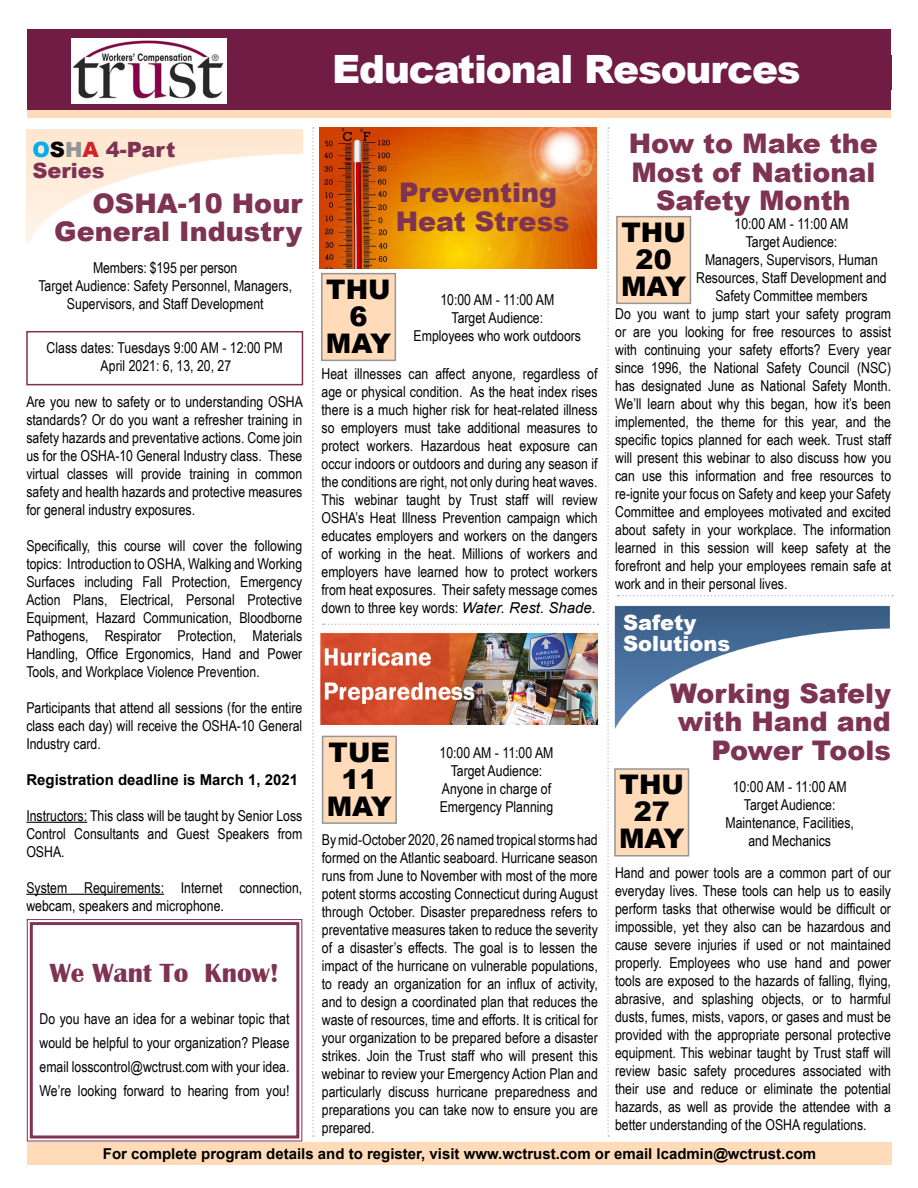
<style>
.page{position:relative;width:918px;height:1188px;background:#fff}
.page>*{position:absolute;margin:0;border:0;box-sizing:border-box;transform-origin:0 0}
.t1{font:900 39px "Arial";letter-spacing:-.03em;color:#fff}
.t2{font:900 27px/28.5px "Arial";color:#7e3353;text-align:right}
.t3{font:900 27px/27px "Arial";color:#000;text-align:center}
.t4{font:700 27px "Britannic";color:#7e3353}
.t5{font:900 21px/21px "Arial";color:#7e3353}
.t6{font:900 21px/21px "Arial";color:#fff}
.t7{font:15px/18px "Arial Narrow";color:#000;text-align:justify}
.t8{font:700 15px "Arial";color:#000}
.s1{font-style:inherit}
.s2{color:#00aeef}
.s3{color:#000}
.s4{color:#939598}
.s5{color:#d2232a}
.s6{font-family:"Arial";font-style:italic}
</style>
<div class="page">
<div style="left:28px;top:1142px;width:864px;height:23px;background:#ffdbba"></div>
<div style="left:27px;top:29px;width:864px;height:85px;background:#701c45"></div>
<div style="left:237px;top:55px;width:655px;height:35px;background:#701c45"></div>
<div style="left:27px;top:111px;width:864px;height:7px;background:#ffdbba"></div>
<svg style="left:312px;top:127px;width:2px;height:1010px"></svg>
<svg style="left:608px;top:127px;width:1px;height:1010px"></svg>
<img style="left:71px;top:38px;width:155px;height:65px">
<img style="left:320px;top:127px;width:277px;height:141px">
<svg style="left:323px;top:624px;width:275px;height:1px"></svg>
<svg style="left:617px;top:595px;width:276px;height:1px"></svg>
<img style="left:614px;top:606px;width:276px;height:123px">
<hr style="left:26px;top:822px;width:61px;height:1px;background:#000">
<hr style="left:26px;top:894px;width:138px;height:1px;background:#000">
<svg style="left:26px;top:919px;width:277px;height:223px"></svg>
<div style="left:30px;top:922px;width:269px;height:216px;border:3px solid #7e3353"></div>
<div style="left:322px;top:736px;width:75px;height:88px;background:#ffdbba;border:2px solid #939598"></div>
<img style="left:321px;top:633px;width:277px;height:92px">
<div style="left:321px;top:273px;width:75px;height:88px;background:#ffdbba;border:2px solid #939598"></div>
<div style="left:616px;top:216px;width:75px;height:88px;background:#ffdbba;border:2px solid #939598"></div>
<div style="left:614px;top:768px;width:75px;height:88px;background:#ffdbba;border:2px solid #939598"></div>
<div style="left:26px;top:331px;width:277px;height:54px;border:2px solid #7d3252"></div>
<h1 class="t1" style="left:332px;top:41px;width:470px">Educational <span class="s1">R</span>esources</h1>
<h3 class="t5" style="left:32px;top:138px;width:144px"><span class="s2">O</span><span class="s3">S</span><span class="s4">H</span><span class="s5">A</span> 4-Part<br>Series</h3>
<h2 class="t2" style="left:54px;top:188px;width:250px">OSHA-10 Hour<br>General Industry</h2>
<p class="t7" style="left:38px;top:258px;width:255px;text-align:center">Members: $195 per person<br>Target Audience: Safety Personnel, Managers,<br>Supervisors, and Staff Development</p>
<p class="t7" style="left:47px;top:338px;width:237px;text-align:center">Class dates: Tuesdays 9:00 AM - 12:00 PM<br>April 2021: 6, 13, 20, 27</p>
<p class="t7" style="left:26px;top:392px;width:278px">Are you new to safety or to understanding OSHA standards? Or do you want a refresher training in safety hazards and preventative actions. Come join us for the OSHA-10 General Industry class. These virtual classes will provide training in common safety and health hazards and protective measures for general industry exposures.</p>
<p class="t7" style="left:26px;top:536px;width:278px">Specifically, this course will cover the following topics: Introduction to OSHA, Walking and Working Surfaces including Fall Protection, Emergency Action Plans, Electrical, Personal Protective Equipment, Hazard Communication, Bloodborne Pathogens, Respirator Protection, Materials Handling, Office Ergonomics, Hand and Power Tools, and Workplace Violence Prevention.</p>
<p class="t7" style="left:26px;top:698px;width:278px">Participants that attend all sessions (for the entire class each day) will receive the OSHA-10 General Industry card.</p>
<p class="t8" style="left:26px;top:769px;width:273px">Registration deadline is March 1, 2021</p>
<p class="t7" style="left:26px;top:806px;width:277px">Instructors: This class will be taught by Senior Loss Control Consultants and Guest Speakers from OSHA.</p>
<p class="t7" style="left:26px;top:878px;width:277px">System Requirements: Internet connection, webcam, speakers and microphone.</p>
<h2 class="t4" style="left:50px;top:958px;width:231px">We Want To Know!</h2>
<p class="t7" style="left:40px;top:1007px;width:252px;line-height:24px">Do you have an idea for a webinar topic that would be helpful to your organization? Please email losscontrol@wctrust.com with your idea.<br>We’re looking forward to hearing from you!</p>
<h2 class="t2" style="left:396px;top:177px;width:175px;text-align:left">Preventing<br>Heat Stress</h2>
<h2 class="t3" style="left:326px;top:275px;width:67px">THU<br>6<br>MAY</h2>
<p class="t7" style="left:414px;top:290px;width:169px;text-align:center">10:00 AM - 11:00 AM<br>Target Audience:<br>Employees who work outdoors</p>
<p class="t7" style="left:322px;top:364px;width:278px">Heat illnesses can affect anyone, regardless of age or physical condition. As the heat index rises there is a much higher risk for heat-related illness so employers must take additional measures to protect workers. Hazardous heat exposure can occur indoors or outdoors and during any season if the conditions are right, not only during heat waves.<br>This webinar taught by Trust staff will review OSHA’s Heat Illness Prevention campaign which educates employers and workers on the dangers of working in the heat. Millions of workers and employers have learned how to protect workers from heat exposures. Their safety message comes down to three key words: <span class="s6">Water. Rest. Shade.</span></p>
<h2 class="t3" style="left:327px;top:738px;width:67px">TUE<br>11<br>MAY</h2>
<p class="t7" style="left:322px;top:830px;width:278px">By mid-October 2020, 26 named tropical storms had formed on the Atlantic seaboard. Hurricane season runs from June to November with most of the more potent storms accosting Connecticut during August through October. Disaster preparedness refers to preventative measures taken to reduce the severity of a disaster’s effects. The goal is to lessen the impact of the hurricane on vulnerable populations, to ready an organization for an influx of activity, and to design a coordinated plan that reduces the waste of resources, time and efforts. It is critical for your organization to be prepared before a disaster strikes. Join the Trust staff who will present this webinar to review your Emergency Action Plan and particularly discuss hurricane preparedness and preparations you can take now to ensure you are prepared.</p>
<p class="t7" style="left:440px;top:743px;width:115px;text-align:center">10:00 AM - 11:00 AM<br>Target Audience:<br>Anyone in charge of<br>Emergency Planning</p>
<h2 class="t2" style="left:629px;top:128px;width:251px;text-align:center">How to Make the<br>Most of National<br>Safety Month</h2>
<h2 class="t3" style="left:621px;top:218px;width:67px">THU<br>20<br>MAY</h2>
<p class="t7" style="left:696px;top:214px;width:192px;text-align:center">10:00 AM - 11:00 AM<br>Target Audience:<br>Managers, Supervisors, Human<br>Resources, Staff Development and<br>Safety Committee members</p>
<p class="t7" style="left:615px;top:304px;width:278px">Do you want to jump start your safety program or are you looking for free resources to assist with continuing your safety efforts? Every year since 1996, the National Safety Council (NSC) has designated June as National Safety Month.<br>We’ll learn about why this began, how it’s been implemented, the theme for this year, and the specific topics planned for each week. Trust staff will present this webinar to also discuss how you can use this information and free resources to re-ignite your focus on Safety and keep your Safety Committee and employees motivated and excited about safety in your workplace. The information learned in this session will keep safety at the forefront and help your employees remain safe at work and in their personal lives.</p>
<h3 class="t6" style="left:623px;top:611px;width:109px">Safety<br>Solutions</h3>
<h2 class="t2" style="left:670px;top:678px;width:222px">Working Safely with Hand and<br>Power Tools</h2>
<h2 class="t3" style="left:619px;top:770px;width:67px">THU<br>27<br>MAY</h2>
<p class="t7" style="left:725px;top:777px;width:130px;text-align:center">10:00 AM - 11:00 AM<br>Target Audience:<br>Maintenance, Facilities, and Mechanics</p>
<p class="t7" style="left:615px;top:863px;width:278px">Hand and power tools are a common part of our everyday lives. These tools can help us to easily perform tasks that otherwise would be difficult or impossible, yet they also can be hazardous and cause severe injuries if used or not maintained properly. Employees who use hand and power tools are exposed to the hazards of falling, flying, abrasive, and splashing objects, or to harmful dusts, fumes, mists, vapors, or gases and must be provided with the appropriate personal protective equipment. This webinar taught by Trust staff will review basic safety procedures associated with their use and reduce or eliminate the potential hazards, as well as provide the attendee with a better understanding of the OSHA regulations.</p>
<p class="t8" style="left:103px;top:1144px;width:715px">For complete program details and to register, visit www.wctrust.com or email lcadmin@wctrust.com</p>
</div>
